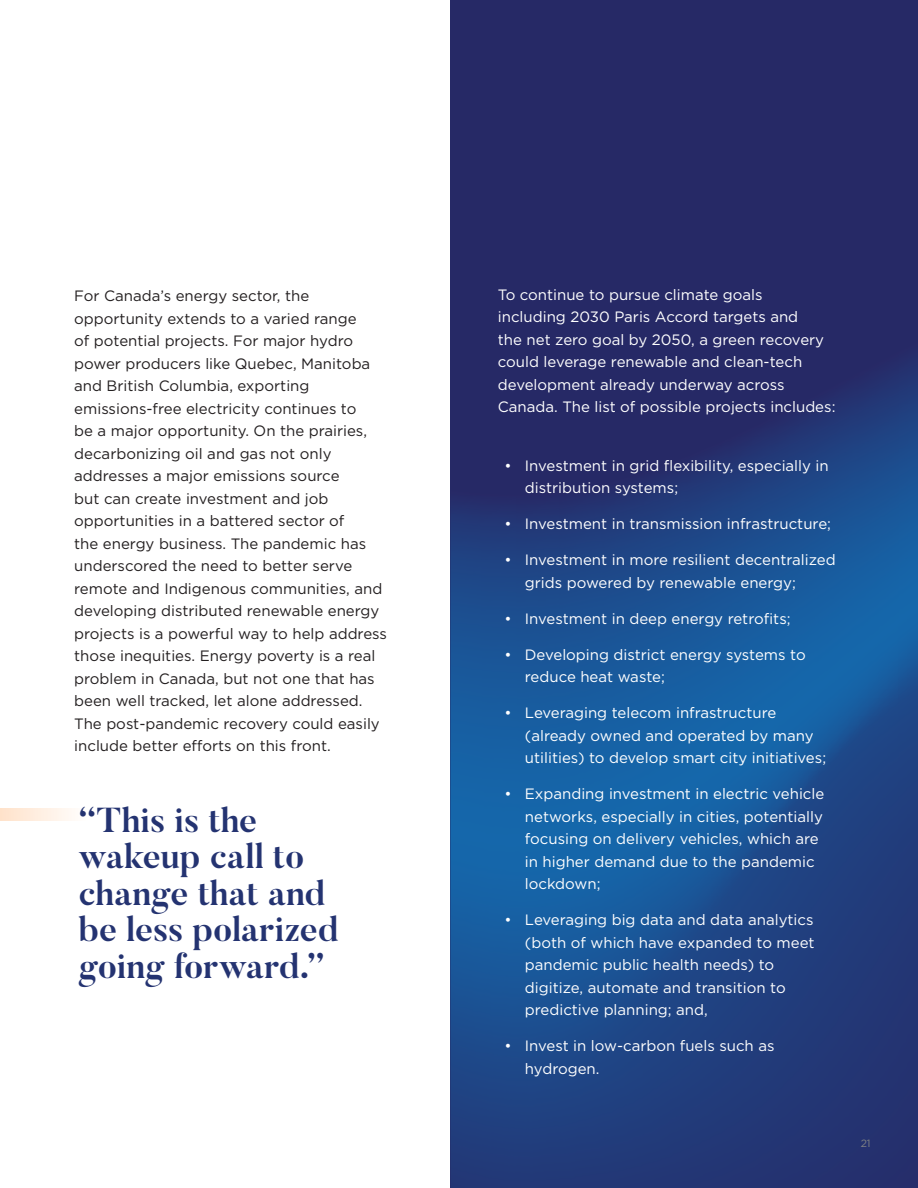
<style>
.page{position:relative;width:918px;height:1188px;background:#fff}
.page>*{position:absolute;margin:0;border:0;box-sizing:border-box;transform-origin:0 0}
.t1{font:700 34.5px/36.5px "Butler";letter-spacing:-.005em;color:#243371}
.Body{font:15px/22.5px "Gotham";color:#fff}
.Body-2{font:15px/22.5px "Gotham";color:#231f20}
.t2{font:10.5px "Gotham";color:#808285}
</style>
<div class="page">
<div style="left:450px;top:0;width:468px;height:1188px;background:#262966"></div>
<img style="left:898px;top:367px;width:20px;height:716px">
<img style="left:771px;top:378px;width:127px;height:810px">
<img style="left:643px;top:440px;width:128px;height:748px">
<img style="left:450px;top:493px;width:193px;height:695px">
<p class="Body-2" style="left:74px;top:285px;width:314px">For Canada’s energy sector, the opportunity extends to a varied range<br>of potential projects. For major hydro power producers like Quebec, Manitoba and British Columbia, exporting emissions-free electricity continues to<br>be a major opportunity. On the prairies, decarbonizing oil and gas not only addresses a major emissions source<br>but can create investment and job opportunities in a battered sector of<br>the energy business. The pandemic has underscored the need to better serve remote and Indigenous communities, and developing distributed renewable energy projects is a powerful way to help address those inequities. Energy poverty is a real problem in Canada, but not one that has been well tracked, let alone addressed.<br>The post-pandemic recovery could easily include better efforts on this front.</p>
<p class="Body" style="left:498px;top:283px;width:339px">To continue to pursue climate goals<br>including 2030 Paris Accord targets and<br>the net zero goal by 2050, a green recovery could leverage renewable and clean-tech development already underway across Canada. The list of possible projects includes:</p>
<p class="Body" style="left:525px;top:454px;width:305px;text-indent:-20px">• Investment in grid flexibility, especially in distribution systems;</p>
<p class="Body" style="left:505px;top:512px;width:328px">• Investment in transmission infrastructure;</p>
<p class="Body" style="left:525px;top:548px;width:312px;text-indent:-20px">• Investment in more resilient decentralized grids powered by renewable energy;</p>
<p class="Body" style="left:505px;top:607px;width:288px">• Investment in deep energy retrofits;</p>
<p class="Body" style="left:525px;top:643px;width:282px;text-indent:-20px">• Developing district energy systems to reduce heat waste;</p>
<p class="Body" style="left:525px;top:701px;width:303px;text-indent:-20px">• Leveraging telecom infrastructure (already owned and operated by many utilities) to develop smart city initiatives;</p>
<p class="Body" style="left:525px;top:782px;width:301px;text-indent:-20px">• Expanding investment in electric vehicle networks, especially in cities, potentially focusing on delivery vehicles, which are in higher demand due to the pandemic lockdown;</p>
<p class="Body" style="left:525px;top:908px;width:291px;text-indent:-20px">• Leveraging big data and data analytics (both of which have expanded to meet pandemic public health needs) to digitize, automate and transition to predictive planning; and,</p>
<p class="Body" style="left:525px;top:1034px;width:251px;text-indent:-20px">• Invest in low-carbon fuels such as hydrogen.</p>
<p class="t1" style="left:79px;top:802px;width:261px">“This is the wakeup call to change that and be less polarized going forward.”</p>
<p class="t2" style="left:861px;top:1137px;width:12px">21</p>
</div>
